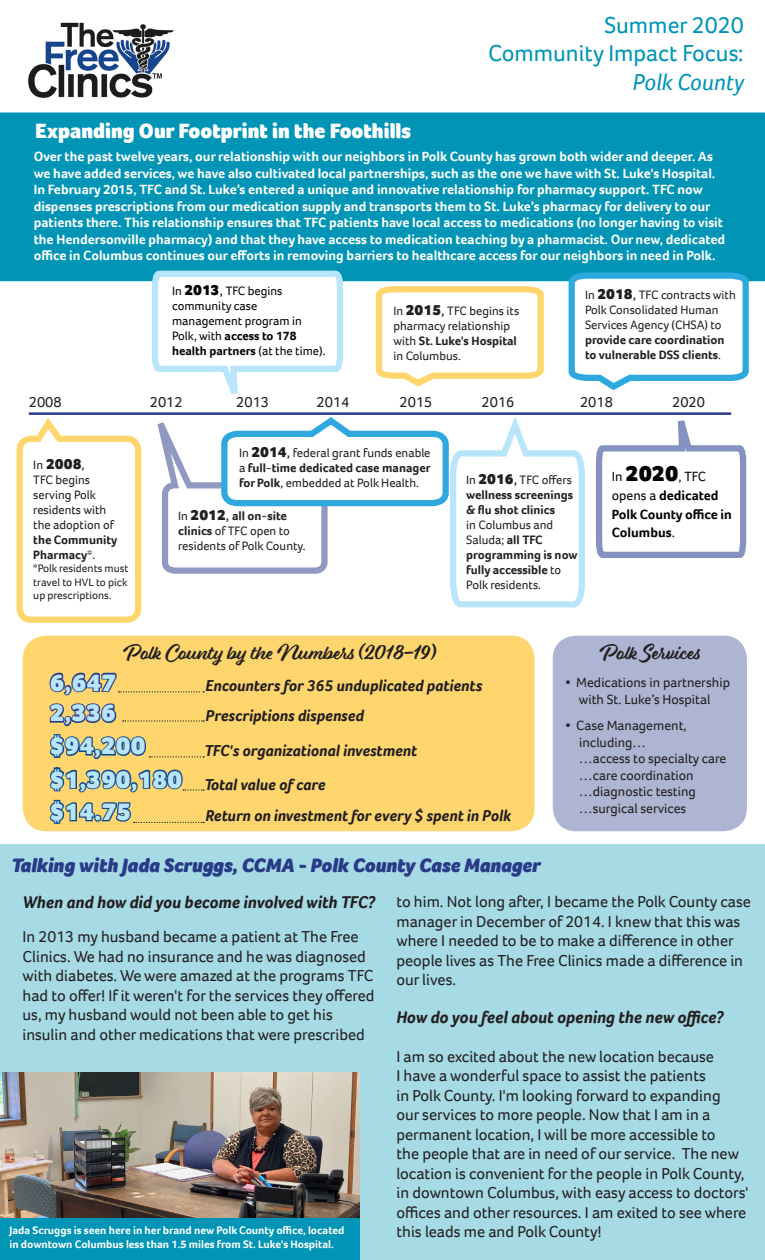
<style>
.page{position:relative;width:765px;height:1260px;background:#fff}
.page>*{position:absolute;margin:0;border:0;box-sizing:border-box;transform-origin:0 0}
.t1{font:900 25px "Foco";color:#b9e5fa}
.t2{font:23.75px/28.5px "Foco";color:#0095b7;text-align:right}
.t3{font:900 21.25px "Foco";color:#fff}
.t4{font:italic 900 20px "Foco";color:#293b88}
.t5{font:20px "Eds Market Main Script";color:#231f20}
.t6{font:italic 700 17.5px "Foco";color:#231f20}
.t7{font:16.25px/19.5px "Foco";color:#231f20}
.t8{font:italic 700 16.25px "Foco";color:#231f20}
.t9{font:15px "Foco";color:#231f20}
.t10{font:900 15px "Foco";color:#231f20}
.t11{font:700 13.75px/16.5px "Foco";color:#fff}
.t12{font:13.75px/16.5px "Foco";color:#231f20}
.t13{font:700 13.75px/18.8px "Foco";color:#040503}
.t14{font:12.5px/15px "Foco";color:#231f20}
.t15{font:700 12.5px/15px "Foco";color:#231f20}
.t16{font:12.5px/15px "Foco";color:#040503}
.t17{font:700 11.25px/13.5px "Foco";color:#fff}
.t18{font:11.25px/13.5px "Foco";color:#231f20;text-align:justify}
.s1{font-style:italic}
.s2{font-weight:900;font-size:15px}
.s3{font-size:13.75px}
.s4{font-weight:700}
.s5{font-size:15px}
.s6{font-weight:400;font-size:12.5px}
.s7{font-weight:400;font-size:13.75px}
.s8{font-weight:400}
.s9{font-weight:400;font-size:15px}
.s10{font-weight:900;font-size:22.5px}
</style>
<div class="page">
<img style="left:28px;top:22px;width:146px;height:76px">
<div style="left:0;top:112px;width:765px;height:169px;background:#0095b7"></div>
<div style="left:0;top:844px;width:765px;height:416px;background:#a6dae5"></div>
<img style="left:0;top:1073px;width:360px;height:146px">
<div style="left:0;top:1219px;width:360px;height:41px;background:#0095b7"></div>
<div style="left:23px;top:636px;width:512px;height:195px;background:#fed66d;border-radius:23px"></div>
<div style="left:553px;top:636px;width:194px;height:195px;background:#aeb5d2;border-radius:23px"></div>
<svg style="left:49px;top:672px;width:155px;height:152px"></svg>
<svg style="left:13px;top:268px;width:739px;height:355px"></svg>
<p class="t2" style="left:604px;top:10px;width:141px">Summer 2020</p>
<p class="t2" style="left:488px;top:39px;width:258px">Community Impact Focus:<br><span class="s1">Polk County</span></p>
<p class="t3" style="left:35px;top:117px;width:378px">Expanding Our Footprint in the Foothills</p>
<p class="t11" style="left:34px;top:148px;width:693px">Over the past twelve years, our relationship with our neighbors in Polk County has grown both wider and deeper. As we have added services, we have also cultivated local partnerships, such as the one we have with St. Luke's Hospital.<br>In February 2015, TFC and St. Luke’s entered a unique and innovative relationship for pharmacy support. TFC now dispenses prescriptions from our medication supply and transports them to St. Luke’s pharmacy for delivery to our patients there. This relationship ensures that TFC patients have local access to medications (no longer having to visit the Hendersonville pharmacy) and that they have access to medication teaching by a pharmacist. Our new, dedicated office in Columbus continues our efforts in removing barriers to healthcare access for our neighbors in need in Polk.</p>
<p class="t16" style="left:172px;top:284px;width:155px">In <span class="s2">2013</span><span class="s3">,</span> TFC begins community case management program in<br>Polk, with <span class="s4">access to 178 health partners</span> (at the time).</p>
<p class="t14" style="left:393px;top:303px;width:127px">In <span class="s2">2015</span><span class="s5">,</span> TFC begins its pharmacy relationship with <span class="s4">St. Luke's Hospital </span>in Columbus.</p>
<p class="t14" style="left:585px;top:287px;width:152px">In <span class="s2">2018</span><span class="s5">,</span> TFC contracts with<br>Polk Consolidated Human<br>Services Agency (CHSA) to <span class="s4">provide care coordination to vulnerable DSS clients</span>.</p>
<p class="t9" style="left:29px;top:392px;width:34px">2008</p>
<p class="t9" style="left:317px;top:392px;width:34px">2014</p>
<p class="t9" style="left:482px;top:392px;width:34px">2016</p>
<p class="t9" style="left:580px;top:392px;width:34px">2018</p>
<p class="t9" style="left:672px;top:392px;width:34px">2020</p>
<p class="t9" style="left:150px;top:392px;width:34px">2012</p>
<p class="t9" style="left:236px;top:392px;width:34px">2013</p>
<p class="t9" style="left:400px;top:392px;width:34px">2015</p>
<p class="t10" style="left:33px;top:454px;width:53px"><span class="s6">In</span> 2008<span class="s7">,</span></p>
<p class="t14" style="left:33px;top:472px;width:85px">TFC begins serving Polk residents with the adoption of <span class="s4">the Community<br>Pharmacy*</span>.</p>
<p class="t18" style="left:33px;top:561px;width:97px">*Polk residents must travel to HVL to pick up prescriptions.</p>
<p class="t14" style="left:239px;top:445px;width:193px;text-align:justify">In <span class="s2">2014</span><span class="s5">,</span> federal grant funds enable a <span class="s4">full-time dedicated case manager for Polk</span>, embedded at Polk Health.</p>
<p class="t14" style="left:178px;top:508px;width:129px">In <span class="s2">2012</span><span class="s5">,</span> <span class="s4">all on-site clinics</span> of TFC open to residents of Polk County.</p>
<p class="t5" style="left:123px;top:641px;width:315px">Polk County by the Numbers (2018-19)</p>
<p class="t15" style="left:466px;top:472px;width:113px"><span class="s8">In</span> <span class="s2">2016</span><span class="s9">,</span> <span class="s8">TFC offers </span>wellness screenings &amp; flu shot clinics<br><span class="s8">in Columbus and<br>Saluda;</span> all TFC programming is now fully accessible <span class="s8">to<br>Polk residents.</span></p>
<p class="t13" style="left:612px;top:467px;width:122px"><span class="s8">In</span> <span class="s10">2020</span><span class="s8">, TFC opens a</span> dedicated<br>Polk County office in<br>Columbus<span class="s8">.</span></p>
<p class="t5" style="left:599px;top:640px;width:103px">Polk Services</p>
<p class="t1" style="left:50px;top:666px;width:68px">6,647</p>
<p class="t1" style="left:50px;top:696px;width:68px">2,336</p>
<p class="t1" style="left:50px;top:729px;width:97px">$94,200</p>
<p class="t1" style="left:50px;top:763px;width:134px">$1,390,180</p>
<p class="t1" style="left:50px;top:795px;width:83px">$14.75</p>
<p class="t8" style="left:206px;top:675px;width:278px">Encounters for 365 unduplicated patients</p>
<p class="t8" style="left:206px;top:705px;width:160px">Prescriptions dispensed</p>
<p class="t8" style="left:204px;top:739px;width:214px">TFC's organizational investment</p>
<p class="t8" style="left:204px;top:773px;width:123px">Total value of care</p>
<p class="t8" style="left:206px;top:805px;width:307px">Return on investment for every $ spent in Polk</p>
<p class="t12" style="left:565px;top:674px;width:166px">• Medications in partnership</p>
<p class="t12" style="left:579px;top:691px;width:133px">with St. Luke’s Hospital</p>
<p class="t12" style="left:565px;top:717px;width:123px">• Case Management,</p>
<p class="t12" style="left:579px;top:734px;width:69px">including…</p>
<p class="t12" style="left:579px;top:750px;width:149px">…access to specialty care …care coordination</p>
<p class="t12" style="left:579px;top:783px;width:118px">…diagnostic testing</p>
<p class="t12" style="left:579px;top:800px;width:109px">…surgical services</p>
<p class="t4" style="left:11px;top:852px;width:531px">Talking with Jada Scruggs, CCMA - Polk County Case Manager</p>
<p class="t6" style="left:22px;top:890px;width:354px">When and how did you become involved with TFC?</p>
<p class="t7" style="left:22px;top:927px;width:354px">In 2013 my husband became a patient at The Free Clinics. We had no insurance and he was diagnosed with diabetes. We were amazed at the programs TFC had to offer! If it weren't for the services they offered us, my husband would not been able to get his insulin and other medications that were prescribed</p>
<p class="t7" style="left:396px;top:892px;width:356px">to him. Not long after, I became the Polk County case manager in December of 2014. I knew that this was where I needed to be to make a difference in other people lives as The Free Clinics made a difference in our lives.</p>
<p class="t6" style="left:396px;top:1005px;width:329px">How do you feel about opening the new office?</p>
<p class="t7" style="left:396px;top:1047px;width:353px">I am so excited about the new location because<br>I have a wonderful space to assist the patients<br>in Polk County. I'm looking forward to expanding<br>our services to more people. Now that I am in a permanent location, I will be more accessible to<br>the people that are in need of our service. The new location is convenient for the people in Polk County, in downtown Columbus, with easy access to doctors' offices and other resources. I am exited to see where this leads me and Polk County!</p>
<p class="t17" style="left:9px;top:1224px;width:337px">Jada Scruggs is seen here in her brand new Polk County office, located in downtown Columbus less than 1.5 miles from St. Luke's Hospital.</p>
</div>
